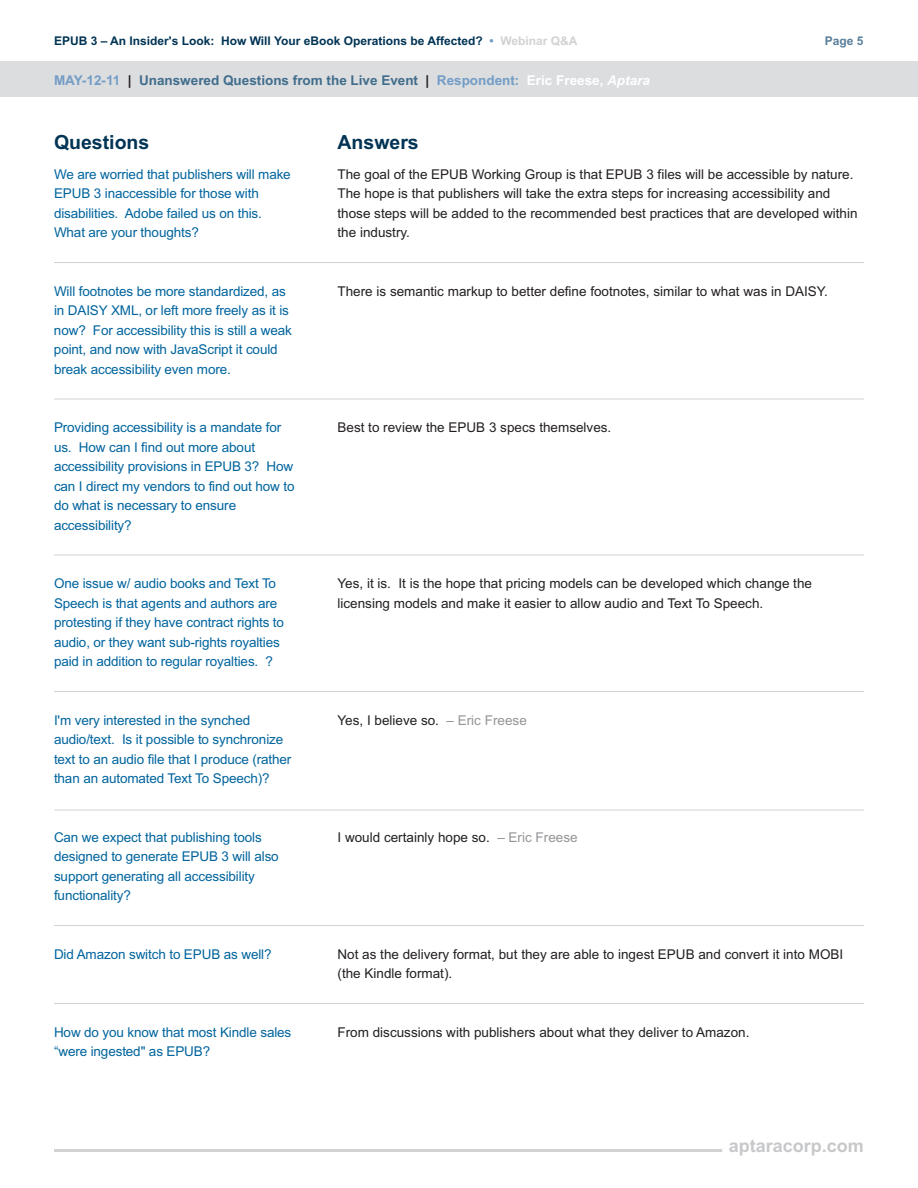
<style>
.page{position:relative;width:918px;height:1188px;background:#fff}
.page>*{position:absolute;margin:0;border:0;box-sizing:border-box;transform-origin:0 0}
.t1{font:700 19.5px "Arial";color:#003354}
.t2{font:700 18px "Arial";color:#c7c8ca}
.t3{font:13.5px/19.5px "Arial";letter-spacing:-.01em;color:#00649e}
.t4{font:13.5px/19.5px "Arial";color:#231f20}
.t5{font:700 13.5px "Arial";color:#406d8c}
.t6{font:700 12px "Arial";color:#003354}
.t7{font:700 12px "Arial";color:#587e9b}
.s1{color:#739dc6}
.s2{color:#d1d2d4}
.s3{color:#231f20}
.s4{color:#fff}
.s5{font-style:italic;color:#fff}
.s6{color:#939598}
</style>
<div class="page">
<hr style="left:54px;top:1149px;width:668px;height:3px;background:#d1d2d4">
<hr style="left:54px;top:262px;width:810px;height:1px;background:#d1d2d4">
<hr style="left:54px;top:399px;width:810px;height:1px;background:#d1d2d4">
<hr style="left:54px;top:555px;width:810px;height:1px;background:#d1d2d4">
<hr style="left:54px;top:691px;width:810px;height:1px;background:#d1d2d4">
<hr style="left:54px;top:810px;width:810px;height:1px;background:#d1d2d4">
<hr style="left:54px;top:925px;width:810px;height:1px;background:#d1d2d4">
<hr style="left:54px;top:1003px;width:810px;height:1px;background:#d1d2d4">
<div style="left:0;top:61px;width:918px;height:36px;background:#dcdddf"></div>
<p class="t6" style="left:54px;top:34px;width:525px">EPUB 3 – An Insider's Look: How Will Your eBook Operations be Affected? <span class="s1">•</span> <span class="s2">Webinar Q&amp;A</span></p>
<p class="t7" style="left:825px;top:34px;width:40px">Page 5</p>
<p class="t5" style="left:54px;top:73px;width:597px"><span class="s1">MAY-12-11</span> <span class="s3">|</span> Unanswered Questions from the Live Event <span class="s3">|</span> <span class="s1">Respondent:</span> <span class="s4">Eric Freese,</span> <span class="s5">Aptara</span></p>
<h1 class="t1" style="left:54px;top:131px;width:97px">Questions</h1>
<h1 class="t1" style="left:337px;top:131px;width:83px">Answers</h1>
<p class="t3" style="left:54px;top:164px;width:238px">We are worried that publishers will make EPUB 3 inaccessible for those with disabilities. Adobe failed us on this.<br>What are your thoughts?</p>
<p class="t3" style="left:54px;top:281px;width:240px">Will footnotes be more standardized, as in DAISY XML, or left more freely as it is now? For accessibility this is still a weak point, and now with JavaScript it could break accessibility even more.</p>
<p class="t3" style="left:54px;top:418px;width:242px">Providing accessibility is a mandate for us. How can I find out more about accessibility provisions in EPUB 3? How can I direct my vendors to find out how to do what is necessary to ensure accessibility?</p>
<p class="t3" style="left:54px;top:574px;width:232px">One issue w/ audio books and Text To Speech is that agents and authors are protesting if they have contract rights to audio, or they want sub-rights royalties paid in addition to regular royalties. ?</p>
<p class="t3" style="left:54px;top:710px;width:239px">I'm very interested in the synched audio/text. Is it possible to synchronize text to an audio file that I produce (rather than an automated Text To Speech)?</p>
<p class="t3" style="left:54px;top:827px;width:226px">Can we expect that publishing tools designed to generate EPUB 3 will also support generating all accessibility functionality?</p>
<p class="t3" style="left:54px;top:944px;width:219px">Did Amazon switch to EPUB as well?</p>
<p class="t3" style="left:54px;top:1022px;width:239px">How do you know that most Kindle sales “were ingested" as EPUB?</p>
<p class="t4" style="left:338px;top:164px;width:522px">The goal of the EPUB Working Group is that EPUB 3 files will be accessible by nature.<br>The hope is that publishers will take the extra steps for increasing accessibility and those steps will be added to the recommended best practices that are developed within the industry.</p>
<p class="t4" style="left:338px;top:281px;width:492px">There is semantic markup to better define footnotes, similar to what was in DAISY.</p>
<p class="t4" style="left:338px;top:418px;width:275px">Best to review the EPUB 3 specs themselves.</p>
<p class="t4" style="left:338px;top:574px;width:476px">Yes, it is. It is the hope that pricing models can be developed which change the licensing models and make it easier to allow audio and Text To Speech.</p>
<p class="t4" style="left:338px;top:710px;width:191px">Yes, I believe so. <span class="s6">– Eric Freese</span></p>
<p class="t4" style="left:338px;top:827px;width:242px">I would certainly hope so. <span class="s6">– Eric Freese</span></p>
<p class="t4" style="left:338px;top:944px;width:507px">Not as the delivery format, but they are able to ingest EPUB and convert it into MOBI (the Kindle format).</p>
<p class="t4" style="left:338px;top:1022px;width:413px">From discussions with publishers about what they deliver to Amazon.</p>
<h2 class="t2" style="left:729px;top:1135px;width:137px">aptaracorp.com</h2>
</div>
